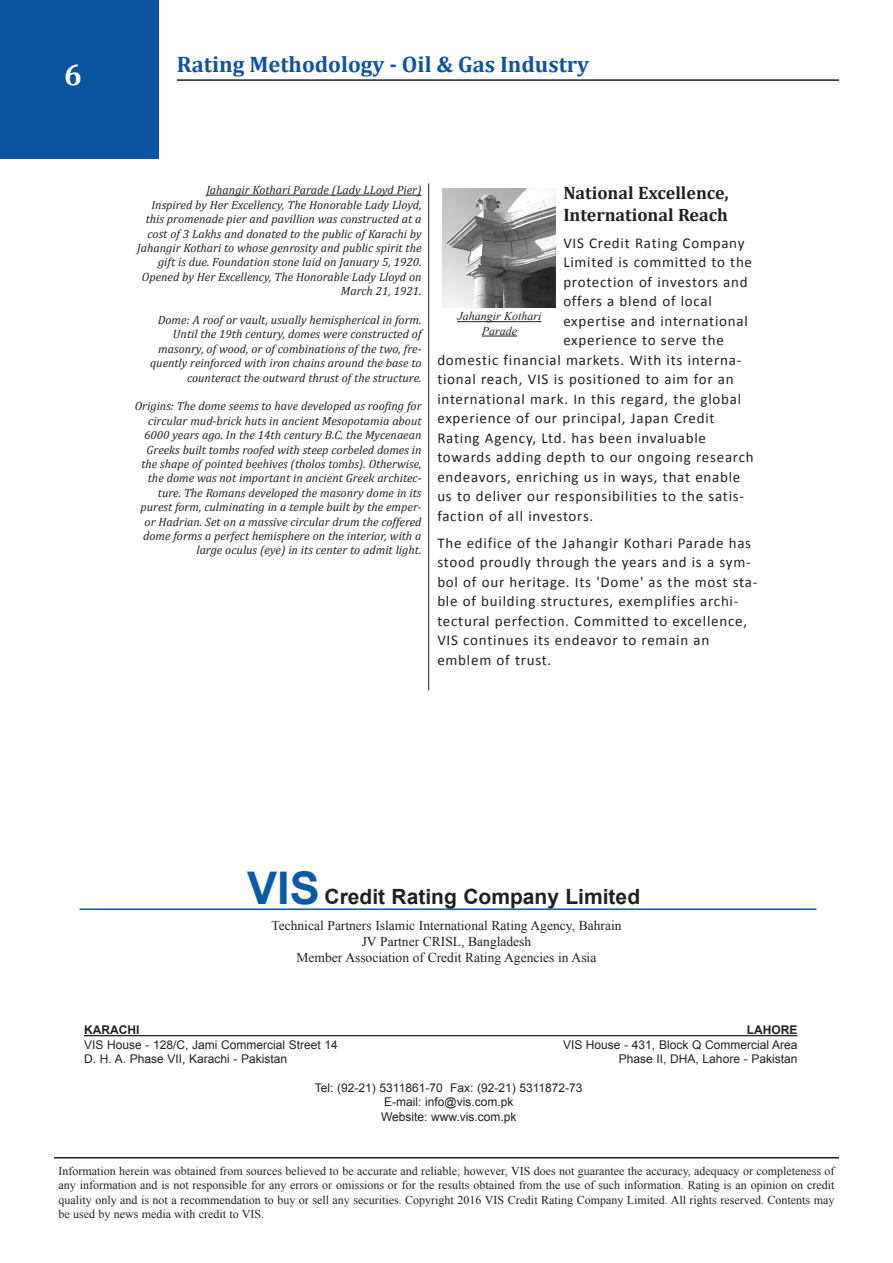
<style>
.page{position:relative;width:893px;height:1263px;background:#fff}
.page>*{position:absolute;margin:0;border:0;box-sizing:border-box;transform-origin:0 0}
.t1{font:700 45px "Arial";color:#0a5aa5}
.t2{font:700 30px "Cambria";color:#fff}
.t3{font:700 22.5px "Cambria";color:#0c53a0}
.t4{font:700 21px "Arial";color:#231f20}
.t5{font:700 18px/21.6px "Cambria";color:#231f20}
.t6{font:15px/19.5px "Calibri";letter-spacing:.05em;color:#231f20}
.t7{font:13.5px "Times New Roman";color:#231f20}
.t8{font:italic 12px/14.4px "Cambria";color:#231f20;text-align:right}
.t9{font:12px/14.4px "Times New Roman";color:#231f20;text-align:justify}
.t10{font:12px "Arial";color:#231f20}
.t11{font:italic 12px "Times New Roman";color:#231f20}
.t12{font:700 12px "Arial";color:#231f20}
</style>
<div class="page">
<div style="left:0;top:0;width:159px;height:159px;background:#0c53a0"></div>
<hr style="left:177px;top:79px;width:662px;height:2px;background:#231f20">
<img style="left:443px;top:189px;width:113px;height:118px">
<hr style="left:206px;top:195px;width:216px;height:1px;background:#231f20">
<hr style="left:428px;top:184px;width:1px;height:506px;background:#231f20">
<hr style="left:457px;top:321px;width:84px;height:1px;background:#231f20">
<hr style="left:482px;top:336px;width:35px;height:1px;background:#231f20">
<hr style="left:84px;top:1035px;width:713px;height:1px;background:#231f20">
<hr style="left:54px;top:1157px;width:785px;height:1px;background:#231f20">
<hr style="left:80px;top:908px;width:736px;height:2px;background:#0a5aa5">
<p class="t2" style="left:64px;top:54px;width:19px">6</p>
<p class="t3" style="left:177px;top:48px;width:414px">Rating Methodology - Oil &amp; Gas Industry</p>
<p class="t8" style="left:206px;top:183px;width:217px">Jahangir Kothari Parade (Lady LLoyd Pier)</p>
<p class="t8" style="left:137px;top:197px;width:286px">Inspired by Her Excellency, The Honorable Lady Lloyd, this promenade pier and pavillion was constructed at a cost of 3 Lakhs and donated to the public of Karachi by Jahangir Kothari to whose genrosity and public spirit the gift is due. Foundation stone laid on January 5, 1920.<br>Opened by Her Excellency, The Honorable Lady Lloyd on March 21, 1921.</p>
<p class="t8" style="left:150px;top:312px;width:273px">Dome: A roof or vault, usually hemispherical in form.<br>Until the 19th century, domes were constructed of masonry, of wood, or of combinations of the two, fre&shy;quently reinforced with iron chains around the base to counteract the outward thrust of the structure.</p>
<p class="t8" style="left:135px;top:399px;width:288px">Origins: The dome seems to have developed as roofing for circular mud-brick huts in ancient Mesopotamia about 6000 years ago. In the 14th century B.C. the Mycenaean Greeks built tombs roofed with steep corbeled domes in the shape of pointed beehives (tholos tombs). Otherwise, the dome was not important in ancient Greek architec&shy;ture. The Romans developed the masonry dome in its purest form, culminating in a temple built by the emper&shy;or Hadrian. Set on a massive circular drum the coffered dome forms a perfect hemisphere on the interior, with a large oculus (eye) in its center to admit light.</p>
<p class="t5" style="left:563px;top:182px;width:167px">National Excellence,<br>International Reach</p>
<p class="t6" style="left:563px;top:233px;width:183px">VIS Credit Rating Company</p>
<p class="t6" style="left:563px;top:252px;width:190px">Limited is committed to the</p>
<p class="t6" style="left:563px;top:272px;width:186px">protection of investors and</p>
<p class="t6" style="left:563px;top:291px;width:150px">offers a blend of local</p>
<p class="t6" style="left:563px;top:311px;width:186px">expertise and international</p>
<p class="t6" style="left:563px;top:330px;width:162px">experience to serve the</p>
<p class="t6" style="left:437px;top:350px;width:305px">domestic financial markets. With its interna-</p>
<p class="t6" style="left:437px;top:369px;width:298px">tional reach, VIS is positioned to aim for an</p>
<p class="t6" style="left:437px;top:389px;width:305px">international mark. In this regard, the global</p>
<p class="t6" style="left:437px;top:408px;width:279px">experience of our principal, Japan Credit</p>
<p class="t6" style="left:437px;top:428px;width:270px">Rating Agency, Ltd. has been invaluable</p>
<p class="t6" style="left:437px;top:447px;width:318px">towards adding depth to our ongoing research</p>
<p class="t6" style="left:437px;top:467px;width:305px">endeavors, enriching us in ways, that enable</p>
<p class="t6" style="left:437px;top:486px;width:308px">us to deliver our responsibilities to the satis-</p>
<p class="t6" style="left:437px;top:506px;width:158px">faction of all investors.</p>
<p class="t6" style="left:437px;top:533px;width:322px">The edifice of the Jahangir Kothari Parade has stood proudly through the years and is a sym&shy;bol of our heritage. Its 'Dome' as the most sta&shy;ble of building structures, exemplifies archi&shy;tectural perfection. Committed to excellence, VIS continues its endeavor to remain an emblem of trust.</p>
<p class="t11" style="left:457px;top:308px;width:85px">Jahangir Kothari</p>
<p class="t11" style="left:482px;top:322px;width:37px">Parade</p>
<p class="t1" style="left:247px;top:858px;width:74px">VIS</p>
<p class="t4" style="left:324px;top:883px;width:317px">Credit Rating Company Limited</p>
<p class="t7" style="left:271px;top:916px;width:351px">Technical Partners Islamic International Rating Agency, Bahrain</p>
<p class="t7" style="left:362px;top:932px;width:171px">JV Partner CRISL, Bangladesh</p>
<p class="t7" style="left:297px;top:949px;width:301px">Member Association of Credit Rating Agencies in Asia</p>
<p class="t12" style="left:84px;top:1022px;width:57px">KARACHI</p>
<p class="t12" style="left:747px;top:1022px;width:52px">LAHORE</p>
<p class="t10" style="left:84px;top:1037px;width:255px">VIS House - 128/C, Jami Commercial Street 14</p>
<p class="t10" style="left:563px;top:1037px;width:236px">VIS House - 431, Block Q Commercial Area</p>
<p class="t10" style="left:84px;top:1051px;width:205px">D. H. A. Phase VII, Karachi - Pakistan</p>
<p class="t10" style="left:619px;top:1051px;width:180px">Phase II, DHA, Lahore - Pakistan</p>
<p class="t10" style="left:315px;top:1080px;width:269px">Tel: (92-21) 5311861-70 Fax: (92-21) 5311872-73</p>
<p class="t10" style="left:384px;top:1094px;width:131px">E-mail: info@vis.com.pk</p>
<p class="t10" style="left:381px;top:1109px;width:137px">Website: www.vis.com.pk</p>
<p class="t9" style="left:58px;top:1163px;width:777px">Information herein was obtained from sources believed to be accurate and reliable; however, VIS does not guarantee the accuracy, adequacy or completeness of any information and is not responsible for any errors or omissions or for the results obtained from the use of such information. Rating is an opinion on credit quality only and is not a recommendation to buy or sell any securities. Copyright 2016 VIS Credit Rating Company Limited. All rights reserved. Contents may be used by news media with credit to VIS.</p>
</div>
